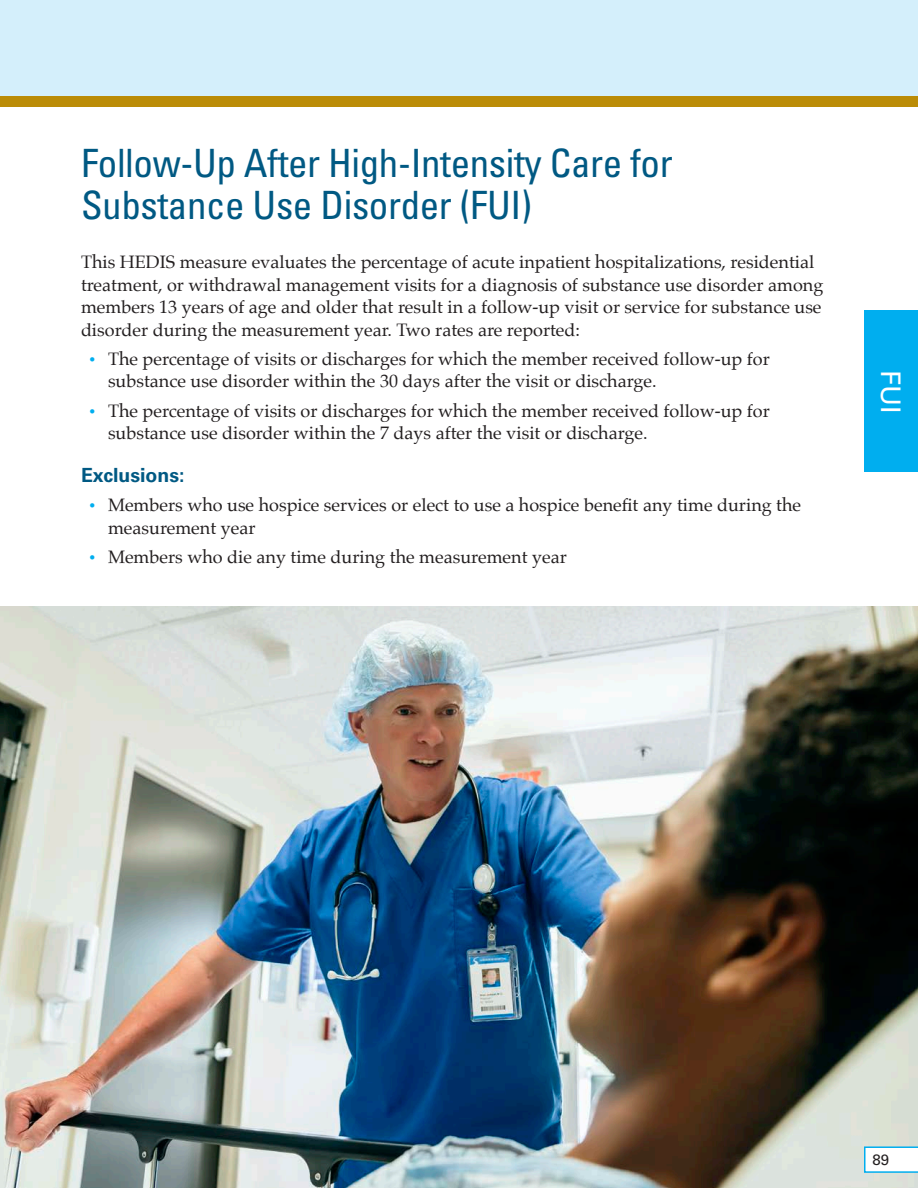
<style>
.page{position:relative;width:918px;height:1188px;background:#fff}
.page>*{position:absolute;margin:0;border:0;box-sizing:border-box;transform-origin:0 0}
.NC_Header_-_dark_blue{font:condensed 39px/42px "Univers LT Std";letter-spacing:-.01em;color:#005983}
.NC_Headline{font:27px "Univers LT Std";color:#fff}
.NC_Sub_head{font:700 19.5px "Univers LT Std";color:#005983}
.NC_Body_Copy{font:18px/22.5px "Palatino";color:#231f20}
.NC_Body_Copy-2{font:15px "Univers LT Std";color:#231f20}
.s1{font-weight:700;font-size:15px;color:#00aeef}
</style>
<div class="page">
<div style="left:0;top:0;width:918px;height:102px;background:#d4effb"></div>
<div style="left:0;top:96px;width:918px;height:11px;background:#bb8c07"></div>
<div style="left:864px;top:310px;width:54px;height:162px;background:#00aeef"></div>
<img style="left:0;top:607px;width:918px;height:581px">
<svg style="left:864px;top:1146px;width:54px;height:27px"></svg>
<p class="NC_Header_-_dark_blue" style="left:81px;top:141px;width:593px">Follow-Up After High-Intensity Care for<br>Substance Use Disorder (FUI)</p>
<p class="NC_Body_Copy" style="left:81px;top:251px;width:744px">This HEDIS measure evaluates the percentage of acute inpatient hospitalizations, residential treatment, or withdrawal management visits for a diagnosis of substance use disorder among members 13 years of age and older that result in a follow-up visit or service for substance use disorder during the measurement year. Two rates are reported:</p>
<p class="NC_Body_Copy" style="left:108px;top:348px;width:663px;text-indent:-20px"><span class="s1">•</span> The percentage of visits or discharges for which the member received follow-up for substance use disorder within the 30 days after the visit or discharge.</p>
<p class="NC_Body_Copy" style="left:108px;top:399px;width:663px;text-indent:-20px"><span class="s1">•</span> The percentage of visits or discharges for which the member received follow-up for substance use disorder within the 7 days after the visit or discharge.</p>
<p class="NC_Sub_head" style="left:81px;top:464px;width:105px">Exclusions:</p>
<p class="NC_Body_Copy" style="left:108px;top:494px;width:695px;text-indent:-20px"><span class="s1">•</span> Members who use hospice services or elect to use a hospice benefit any time during the measurement year</p>
<p class="NC_Body_Copy" style="left:88px;top:546px;width:481px"><span class="s1">•</span> Members who die any time during the measurement year</p>
<p class="NC_Headline" style="left:907px;top:370px;width:45px;rotate:90deg">FUI</p>
<p class="NC_Body_Copy-2" style="left:873px;top:1150px;width:18px">89</p>
</div>
